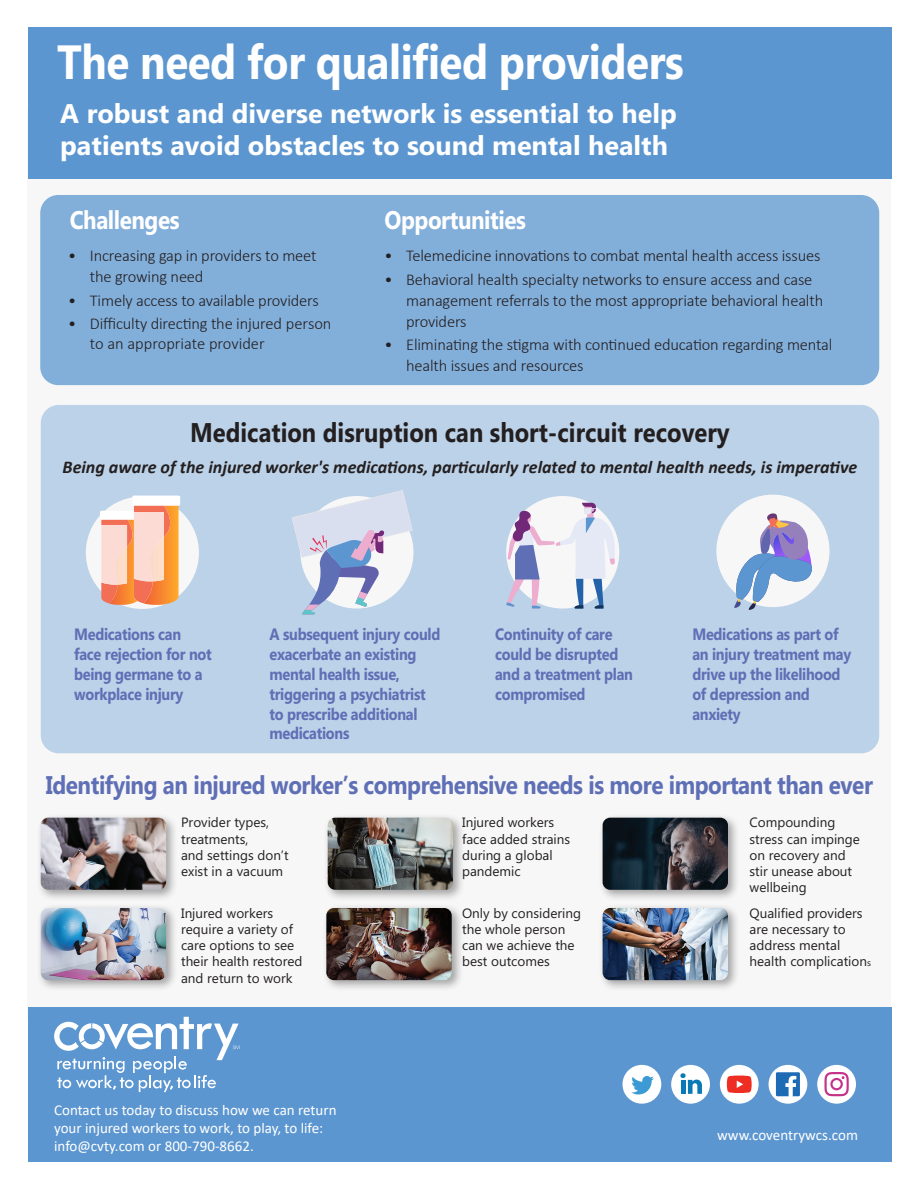
<style>
.page{position:relative;width:918px;height:1188px;background:#fff}
.page>*{position:absolute;margin:0;border:0;box-sizing:border-box;transform-origin:0 0}
.t1{font:700 48px "Microsoft Phags Pa";letter-spacing:-.01em;color:#fff;scale:.88 1}
.Body{font:700 27px/32.4px "Microsoft Phags Pa";color:#fff}
.t2{font:700 27px "Microsoft Phags Pa";color:#231f20;scale:.88 1}
.t3{font:700 25.5px "Microsoft Phags Pa";letter-spacing:-.02em;color:#5e6fb5;scale:.88 1}
.t4{font:700 25.5px "Microsoft Phags Pa";letter-spacing:-.02em;color:#fff;scale:.88 1}
.Body-2{font:italic 700 18px "Calibri";color:#231f20}
.Bullets{font:300 16.5px/21px "Calibri";letter-spacing:-.01em;color:#231f20}
.t5{font:700 16.5px/19.8px "Microsoft Phags Pa";letter-spacing:-.02em;color:#5e6fb5;scale:.88 1}
.t6{font:15px "Calibri";color:#fff}
.Body-3{font:13.5px/16.2px "Microsoft Phags Pa";color:#231f20}
.s1{font-size:9.3px}
</style>
<div class="page">
<div style="left:27px;top:110px;width:864px;height:910px;background:#f7f7f8"></div>
<div style="left:28px;top:1007px;width:864px;height:154px;background:#5c96d0"></div>
<svg style="left:54px;top:1017px;width:185px;height:75px"></svg>
<div style="left:623px;top:1065px;width:38px;height:39px;background:#fff;border-radius:50%"></div>
<svg style="left:631px;top:1076px;width:23px;height:19px"></svg>
<div style="left:671px;top:1065px;width:39px;height:39px;background:#fff;border-radius:50%"></div>
<svg style="left:680px;top:1073px;width:22px;height:21px"></svg>
<div style="left:720px;top:1065px;width:39px;height:39px;background:#fff;border-radius:50%"></div>
<svg style="left:727px;top:1076px;width:25px;height:17px"></svg>
<div style="left:769px;top:1065px;width:38px;height:39px;background:#fff;border-radius:50%"></div>
<svg style="left:776px;top:1072px;width:24px;height:24px"></svg>
<div style="left:817px;top:1065px;width:39px;height:39px;background:#fff;border-radius:50%"></div>
<svg style="left:824px;top:1072px;width:25px;height:24px"></svg>
<div style="left:28px;top:27px;width:864px;height:152px;background:#5c96d0"></div>
<div style="left:36px;top:813px;width:142px;height:89px;background:#231f20;opacity:.4"></div>
<img style="left:41px;top:818px;width:125px;height:72px">
<div style="left:323px;top:813px;width:142px;height:89px;background:#231f20;opacity:.4"></div>
<img style="left:328px;top:818px;width:125px;height:72px">
<div style="left:598px;top:813px;width:142px;height:89px;background:#231f20;opacity:.4"></div>
<img style="left:603px;top:818px;width:125px;height:72px">
<div style="left:36px;top:903px;width:142px;height:89px;background:#231f20;opacity:.4"></div>
<img style="left:41px;top:908px;width:125px;height:72px">
<div style="left:322px;top:903px;width:142px;height:89px;background:#231f20;opacity:.4"></div>
<img style="left:326px;top:908px;width:126px;height:72px">
<div style="left:598px;top:903px;width:142px;height:89px;background:#231f20;opacity:.4"></div>
<img style="left:603px;top:908px;width:125px;height:72px">
<div style="left:40px;top:195px;width:839px;height:190px;background:#82aeda;border-radius:18px"></div>
<div style="left:41px;top:405px;width:838px;height:348px;background:#bcd2e8;border-radius:18px"></div>
<div style="left:716px;top:495px;width:114px;height:112px;background:#f7f7f8;border-radius:50%"></div>
<svg style="left:734px;top:513px;width:78px;height:97px"></svg>
<div style="left:86px;top:496px;width:113px;height:113px;background:#f7f7f8;border-radius:50%"></div>
<div style="left:100px;top:511px;width:41px;height:9px;background:#fff;border-radius:2px"></div>
<svg style="left:101px;top:504px;width:78px;height:101px;background:#f8b48c"></svg>
<img style="left:147px;top:537px;width:17px;height:44px">
<div style="left:132px;top:496px;width:48px;height:10px;background:#fff;border-radius:2px"></div>
<svg style="left:292px;top:490px;width:121px;height:124px"></svg>
<div style="left:506px;top:496px;width:113px;height:113px;background:#f7f7f8;border-radius:50%"></div>
<svg style="left:506px;top:503px;width:109px;height:105px"></svg>
<p class="t1" style="left:57px;top:28px;width:713px">The need for qualified providers</p>
<p class="Body" style="left:60px;top:96px;width:618px">A robust and diverse network is essential to help patients avoid obstacles to sound mental health</p>
<p class="t4" style="left:70px;top:202px;width:126px">Challenges</p>
<p class="t4" style="left:385px;top:202px;width:162px">Opportunities</p>
<p class="Bullets" style="left:90px;top:245px;width:228px;text-indent:-22px">• Increasing gap in providers to meet the growing need</p>
<p class="Bullets" style="left:68px;top:290px;width:252px">• Timely access to available providers</p>
<p class="Bullets" style="left:90px;top:314px;width:243px;line-height:19.5px;text-indent:-22px">• Difficulty directing the injured person to an appropriate provider</p>
<p class="Bullets" style="left:385px;top:245px;width:438px">• Telemedicine innovations to combat mental health access issues</p>
<p class="Bullets" style="left:406px;top:269px;width:419px;text-indent:-22px">• Behavioral health specialty networks to ensure access and case management referrals to the most appropriate behavioral health providers</p>
<p class="Bullets" style="left:406px;top:334px;width:428px;text-indent:-22px">• Eliminating the stigma with continued education regarding mental health issues and resources</p>
<p class="t2" style="left:190px;top:413px;width:614px">Medication disruption can short-circuit recovery</p>
<p class="Body-2" style="left:63px;top:454px;width:796px">Being aware of the injured worker's medications, particularly related to mental health needs, is imperative</p>
<p class="t5" style="left:74px;top:624px;width:158px">Medications can face rejection for not being germane to a workplace injury</p>
<p class="t5" style="left:269px;top:624px;width:196px">A subsequent injury could exacerbate an existing mental health issue, triggering a psychiatrist to prescribe additional medications</p>
<p class="t5" style="left:495px;top:624px;width:158px">Continuity of care could be disrupted and a treatment plan compromised</p>
<p class="t5" style="left:692px;top:624px;width:182px">Medications as part of an injury treatment may drive up the likelihood of depression and anxiety</p>
<p class="t3" style="left:46px;top:767px;width:941px">Identifying an injured worker’s comprehensive needs is more important than ever</p>
<p class="Body-3" style="left:181px;top:814px;width:90px">Provider types, treatments,</p>
<p class="Body-3" style="left:181px;top:846px;width:109px">and settings don’t</p>
<p class="Body-3" style="left:181px;top:863px;width:104px">exist in a vacuum</p>
<p class="Body-3" style="left:462px;top:814px;width:110px">Injured workers face added strains during a global pandemic</p>
<p class="Body-3" style="left:750px;top:814px;width:112px">Compounding stress can impinge on recovery and stir unease about wellbeing</p>
<p class="Body-3" style="left:181px;top:904px;width:123px">Injured workers require a variety of care options to see their health restored and return to work</p>
<p class="Body-3" style="left:462px;top:904px;width:120px">Only by considering the whole person can we achieve the best outcomes</p>
<p class="Body-3" style="left:750px;top:904px;width:123px">Qualified providers are necessary to address mental health complication<span class="s1">s</span></p>
<p class="t6" style="left:54px;top:1100px;width:284px">Contact us today to discuss how we can return</p>
<p class="t6" style="left:54px;top:1118px;width:271px">your injured workers to work, to play, to life:</p>
<p class="t6" style="left:54px;top:1136px;width:201px">info@cvty.com or 800-790-8662.</p>
<p class="t6" style="left:717px;top:1124px;width:142px">www.coventrywcs.com</p>
</div>
